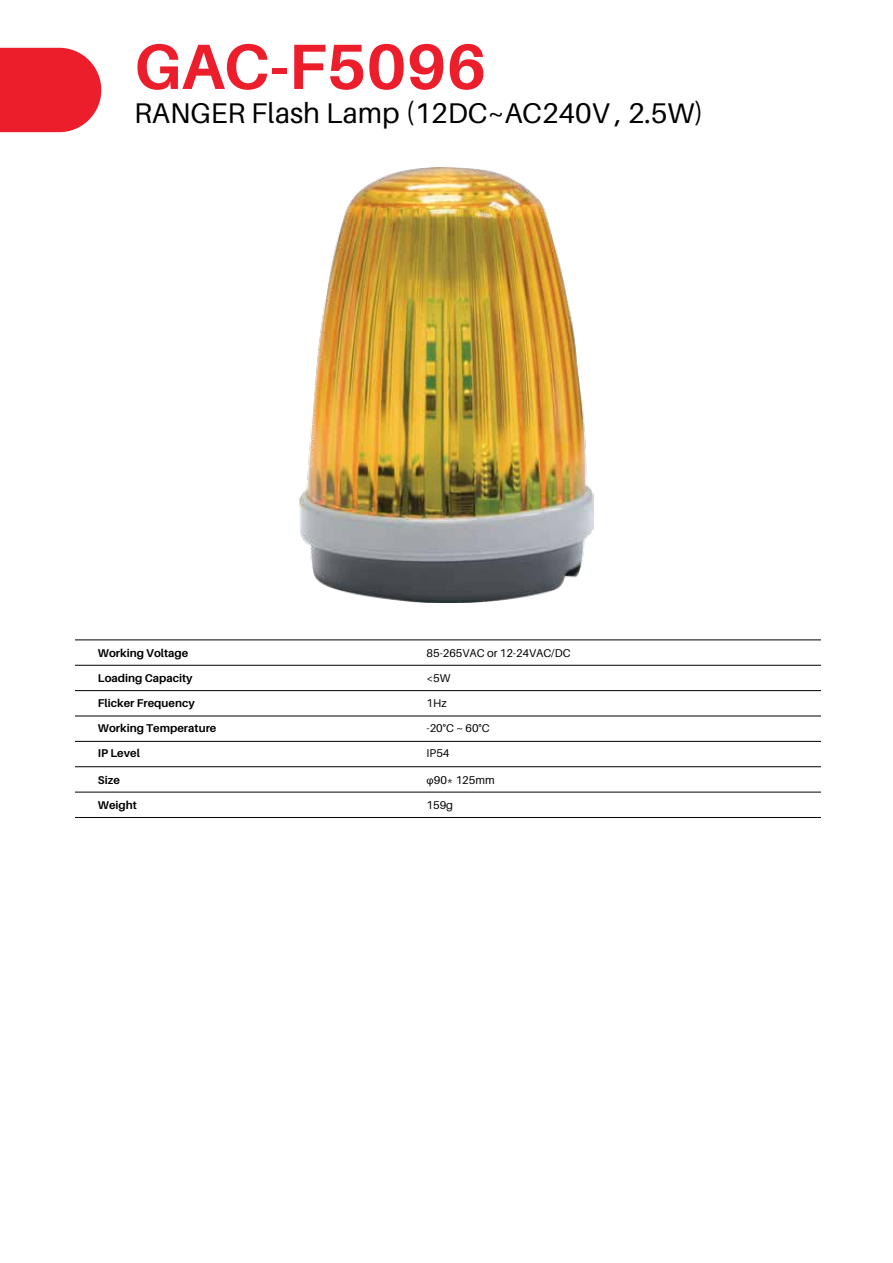
<style>
.page{position:relative;width:893px;height:1263px;background:#fff}
.page>*{position:absolute;margin:0;border:0;box-sizing:border-box;transform-origin:0 0}
.t1{font:700 64.05px "Aileron";color:#ed1e2b}
.t2{font:28.5px "Aileron";color:#000}
.t3{font:700 11.25px "Aileron";color:#000}
.t4{font:11.25px "Aileron";color:#000}
.s1{font-family:"Myriad Pro"}
</style>
<div class="page">
<svg style="left:0;top:48px;width:101px;height:84px;background:#ee313d"></svg>
<hr style="left:75px;top:665px;width:746px;height:1px;background:#000">
<hr style="left:75px;top:639px;width:746px;height:1px;background:#000">
<hr style="left:75px;top:690px;width:746px;height:1px;background:#000">
<hr style="left:75px;top:716px;width:746px;height:1px;background:#000">
<hr style="left:75px;top:741px;width:746px;height:1px;background:#000">
<hr style="left:75px;top:766px;width:746px;height:1px;background:#000">
<hr style="left:75px;top:792px;width:746px;height:1px;background:#000">
<hr style="left:75px;top:817px;width:746px;height:1px;background:#000">
<img style="left:299px;top:167px;width:295px;height:436px">
<h1 class="t1" style="left:134px;top:31px;width:354px">GAC-F5096</h1>
<h2 class="t2" style="left:134px;top:98px;width:571px">RANGER Flash Lamp (12DC~AC240V , 2.5W)</h2>
<p class="t3" style="left:98px;top:647px;width:92px">Working Voltage</p>
<p class="t4" style="left:427px;top:647px;width:145px">85-265VAC or 12-24VAC/DC</p>
<p class="t3" style="left:98px;top:672px;width:96px">Loading Capacity</p>
<p class="t4" style="left:427px;top:672px;width:25px">&lt;5W</p>
<p class="t3" style="left:98px;top:697px;width:98px">Flicker Frequency</p>
<p class="t4" style="left:427px;top:697px;width:22px">1Hz</p>
<p class="t3" style="left:98px;top:722px;width:120px">Working Temperature</p>
<p class="t4" style="left:427px;top:722px;width:65px">-20°C ~ 60°C</p>
<p class="t3" style="left:98px;top:747px;width:43px">IP Level</p>
<p class="t4" style="left:427px;top:747px;width:24px">IP54</p>
<p class="t3" style="left:98px;top:774px;width:24px">Size</p>
<p class="t4" style="left:427px;top:774px;width:70px"><span class="s1">φ</span>90* 125mm</p>
<p class="t3" style="left:98px;top:799px;width:41px">Weight</p>
<p class="t4" style="left:427px;top:799px;width:28px">159g</p>
</div>
